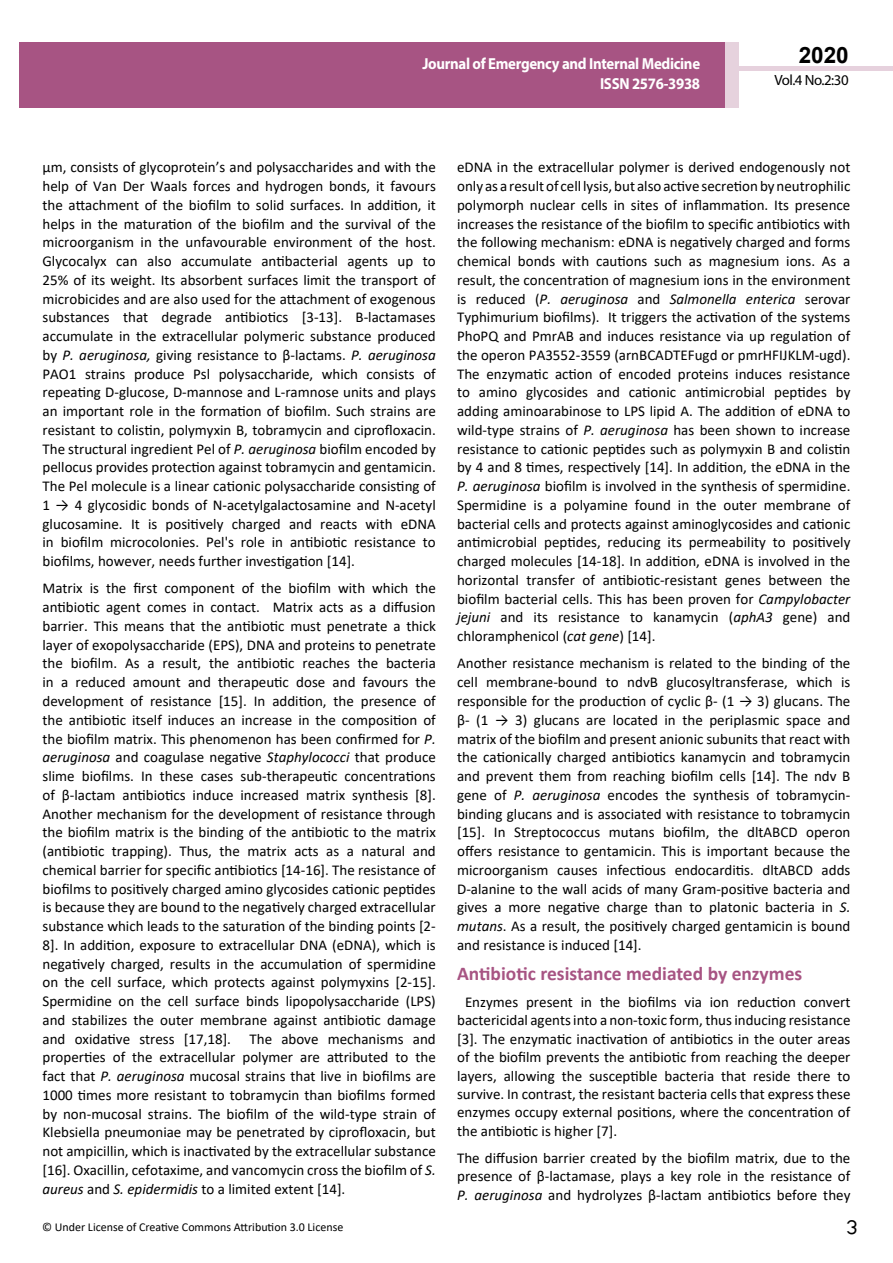
<style>
.page{position:relative;width:893px;height:1263px;background:#fff}
.page>*{position:absolute;margin:0;border:0;box-sizing:border-box;transform-origin:0 0}
.t1{font:25.5px "Tunga";color:#000}
.t2{font:700 22.5px "Arial";color:#000}
.t3{font:700 19.5px "Calibri";color:#a75483}
.t4{font:700 16.05px/19.2px "Myriad Pro";letter-spacing:-.02em;color:#fff;text-align:right;scale:.93 1}
.t5{font:15px/18.8px "Calibri";color:#000;text-align:justify}
.t6{font:14.85px "Myriad Pro";letter-spacing:-.03em;color:#000}
.t7{font:12px "Calibri";color:#000}
.s1{font-style:italic}
</style>
<div class="page">
<div style="left:722px;top:66px;width:171px;height:5px;background:#e6d1dd"></div>
<div style="left:723px;top:42px;width:15px;height:66px;background:#e6d2dd"></div>
<div style="left:19px;top:42px;width:706px;height:66px;background:#a75483"></div>
<p class="t4" style="left:422px;top:54px;width:300px">Journal of Emergency and Internal Medicine<br>ISSN 2576-3938</p>
<h2 class="t2" style="left:799px;top:39px;width:52px">2020</h2>
<p class="t6" style="left:774px;top:71px;width:76px">Vol.4 No.2:30</p>
<p class="t5" style="left:43px;top:158px;width:395px">µm, consists of glycoprotein’s and polysaccharides and with the help of Van Der Waals forces and hydrogen bonds, it favours the attachment of the biofilm to solid surfaces. In addition, it helps in the maturation of the biofilm and the survival of the microorganism in the unfavourable environment of the host.<br>Glycocalyx can also accumulate antibacterial agents up to 25% of its weight. Its absorbent surfaces limit the transport of microbicides and are also used for the attachment of exogenous substances that degrade antibiotics [3-13]. Β-lactamases accumulate in the extracellular polymeric substance produced by <span class="s1">P. aeruginosa,</span> giving resistance to β-lactams. <span class="s1">P. aeruginosa </span>PAO1 strains produce Psl polysaccharide, which consists of repeating D-glucose, D-mannose and L-ramnose units and plays an important role in the formation of biofilm. Such strains are resistant to colistin, polymyxin B, tobramycin and ciprofloxacin.<br>The structural ingredient Pel of <span class="s1">P. aeruginosa</span> biofilm encoded by pellocus provides protection against tobramycin and gentamicin.<br>The Pel molecule is a linear cationic polysaccharide consisting of 1 → 4 glycosidic bonds of N-acetylgalactosamine and N-acetyl glucosamine. It is positively charged and reacts with eDNA in biofilm microcolonies. Pel's role in antibiotic resistance to biofilms, however, needs further investigation [14].</p>
<p class="t5" style="left:43px;top:579px;width:395px">Matrix is the first component of the biofilm with which the antibiotic agent comes in contact. Matrix acts as a diffusion barrier. This means that the antibiotic must penetrate a thick layer of exopolysaccharide (EPS), DNA and proteins to penetrate the biofilm. As a result, the antibiotic reaches the bacteria in a reduced amount and therapeutic dose and favours the development of resistance [15]. In addition, the presence of the antibiotic itself induces an increase in the composition of the biofilm matrix. This phenomenon has been confirmed for <span class="s1">P. aeruginosa</span> and coagulase negative <span class="s1">Staphylococci</span> that produce slime biofilms. In these cases sub-therapeutic concentrations of β-lactam antibiotics induce increased matrix synthesis [8].<br>Another mechanism for the development of resistance through the biofilm matrix is the binding of the antibiotic to the matrix (antibiotic trapping). Thus, the matrix acts as a natural and chemical barrier for specific antibiotics [14-16]. The resistance of biofilms to positively charged amino glycosides cationic peptides is because they are bound to the negatively charged extracellular substance which leads to the saturation of the binding points [2- 8]. In addition, exposure to extracellular DNA (eDNA), which is negatively charged, results in the accumulation of spermidine on the cell surface, which protects against polymyxins [2-15].<br>Spermidine on the cell surface binds lipopolysaccharide (LPS) and stabilizes the outer membrane against antibiotic damage and oxidative stress [17,18]. The above mechanisms and properties of the extracellular polymer are attributed to the fact that <span class="s1">P. aeruginosa</span> mucosal strains that live in biofilms are 1000 times more resistant to tobramycin than biofilms formed by non-mucosal strains. The biofilm of the wild-type strain of Klebsiella pneumoniae may be penetrated by ciprofloxacin, but not ampicillin, which is inactivated by the extracellular substance [16]. Oxacillin, cefotaxime, and vancomycin cross the biofilm of <span class="s1">S. aureus</span> and <span class="s1">S. epidermidis</span> to a limited extent [14].</p>
<p class="t5" style="left:457px;top:158px;width:395px">eDNA in the extracellular polymer is derived endogenously not only as a result of cell lysis, but also active secretion by neutrophilic polymorph nuclear cells in sites of inflammation. Its presence increases the resistance of the biofilm to specific antibiotics with the following mechanism: eDNA is negatively charged and forms chemical bonds with cautions such as magnesium ions. As a result, the concentration of magnesium ions in the environment is reduced (<span class="s1">P. aeruginosa</span> and <span class="s1">Salmonella enterica</span> serovar Typhimurium biofilms). It triggers the activation of the systems PhoPQ and PmrAB and induces resistance via up regulation of the operon PA3552-3559 (arnBCADTEFugd or pmrHFIJKLM-ugd).<br>The enzymatic action of encoded proteins induces resistance to amino glycosides and cationic antimicrobial peptides by adding aminoarabinose to LPS lipid A. The addition of eDNA to wild-type strains of <span class="s1">P. aeruginosa</span> has been shown to increase resistance to cationic peptides such as polymyxin B and colistin by 4 and 8 times, respectively [14]. In addition, the eDNA in the <span class="s1">P. aeruginosa</span> biofilm is involved in the synthesis of spermidine.<br>Spermidine is a polyamine found in the outer membrane of bacterial cells and protects against aminoglycosides and cationic antimicrobial peptides, reducing its permeability to positively charged molecules [14-18]. In addition, eDNA is involved in the horizontal transfer of antibiotic-resistant genes between the biofilm bacterial cells. This has been proven for <span class="s1">Campylobacter jejuni</span> and its resistance to kanamycin (<span class="s1">aphA3</span> gene) and chloramphenicol (<span class="s1">cat gene</span>) [14].</p>
<p class="t5" style="left:457px;top:654px;width:395px">Another resistance mechanism is related to the binding of the cell membrane-bound to ndvB glucosyltransferase, which is responsible for the production of cyclic β- (1 → 3) glucans. The β- (1 → 3) glucans are located in the periplasmic space and matrix of the biofilm and present anionic subunits that react with the cationically charged antibiotics kanamycin and tobramycin and prevent them from reaching biofilm cells [14]. The ndv B gene of <span class="s1">P. aeruginosa</span> encodes the synthesis of tobramycin&shy;binding glucans and is associated with resistance to tobramycin [15]. In Streptococcus mutans biofilm, the dltABCD operon offers resistance to gentamicin. This is important because the microorganism causes infectious endocarditis. dltABCD adds D-alanine to the wall acids of many Gram-positive bacteria and gives a more negative charge than to platonic bacteria in <span class="s1">S. mutans</span>. As a result, the positively charged gentamicin is bound and resistance is induced [14].</p>
<h3 class="t3" style="left:457px;top:959px;width:347px">Antibiotic resistance mediated by enzymes</h3>
<p class="t5" style="left:457px;top:992px;width:395px;text-indent:8px">Enzymes present in the biofilms via ion reduction convert bactericidal agents into a non-toxic form, thus inducing resistance [3]. The enzymatic inactivation of antibiotics in the outer areas of the biofilm prevents the antibiotic from reaching the deeper layers, allowing the susceptible bacteria that reside there to survive. In contrast, the resistant bacteria cells that express these enzymes occupy external positions, where the concentration of the antibiotic is higher [7].</p>
<p class="t5" style="left:457px;top:1148px;width:395px">The diffusion barrier created by the biofilm matrix, due to the presence of β-lactamase, plays a key role in the resistance of <span class="s1">P. aeruginosa</span> and hydrolyzes β-lactam antibiotics before they</p>
<p class="t7" style="left:42px;top:1219px;width:303px">© Under License of Creative Commons Attribution 3.0 License</p>
<h1 class="t1" style="left:846px;top:1210px;width:13px">3</h1>
</div>
